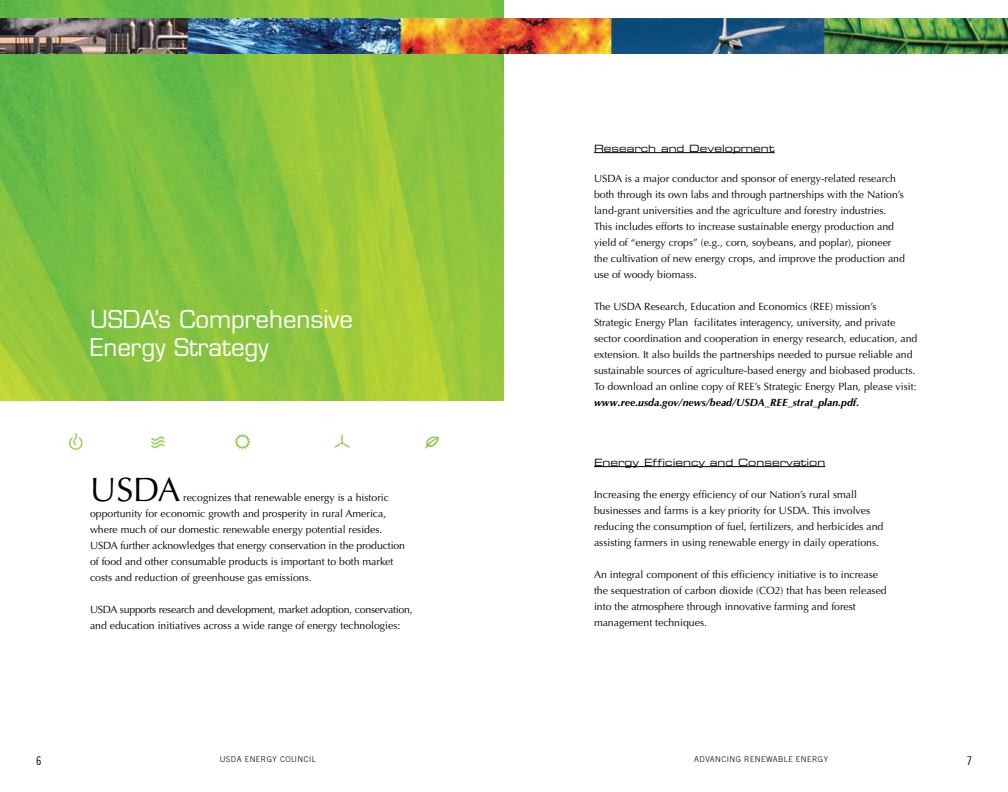
<style>
.page{position:relative;width:1008px;height:792px;background:#fff}
.page>*{position:absolute;margin:0;border:0;box-sizing:border-box;transform-origin:0 0}
.t1{font:33.9px "Optima LT Std";color:#000}
.t2{font:24px/28px "Eurostile LT Std";color:#fff}
.t3{font:12px "Trade Gothic LT Std Cn 18";color:#000}
.t4{font:10.5px/16px "Optima LT Std";color:#000}
.t5{font:10.5px/16px "Optima LT Std";letter-spacing:-.02em;color:#000}
.t6{font:italic 700 10.5px "Optima LT Std";color:#000}
.t7{font:10px "Eurostile LT Std Ex 2";color:#000}
.t8{font:300 8px "Trade Gothic LT Std";letter-spacing:.06em;color:#000}
</style>
<div class="page">
<img style="left:0;top:0;width:504px;height:400px">
<hr style="left:594px;top:152px;width:181px;height:1px;background:#000">
<hr style="left:594px;top:466px;width:231px;height:1px;background:#000">
<img style="left:70px;top:433px;width:369px;height:17px">
<img style="left:0;top:18px;width:1008px;height:35px">
<h2 class="t2" style="left:90px;top:305px;width:264px">USDA’s Comprehensive<br>Energy Strategy</h2>
<h1 class="t1" style="left:90px;top:470px;width:92px">USDA</h1>
<p class="t4" style="left:90px;top:489px;width:317px;text-indent:93px">recognizes that renewable energy is a historic opportunity for economic growth and prosperity in rural America, where much of our domestic renewable energy potential resides.<br>USDA further acknowledges that energy conservation in the production of food and other consumable products is important to both market costs and reduction of greenhouse gas emissions.</p>
<p class="t5" style="left:90px;top:601px;width:324px">USDA supports research and development, market adoption, conservation, and education initiatives across a wide range of energy technologies:</p>
<p class="t7" style="left:594px;top:141px;width:182px">Research and Development</p>
<p class="t4" style="left:594px;top:170px;width:312px">USDA is a major conductor and sponsor of energy-related research both through its own labs and through partnerships with the Nation’s land-grant universities and the agriculture and forestry industries.<br>This includes efforts to increase sustainable energy production and yield of “energy crops” (e.g., corn, soybeans, and poplar), pioneer the cultivation of new energy crops, and improve the production and use of woody biomass.</p>
<p class="t4" style="left:594px;top:298px;width:325px">The USDA Research, Education and Economics (REE) mission’s Strategic Energy Plan facilitates interagency, university, and private sector coordination and cooperation in energy research, education, and extension. It also builds the partnerships needed to pursue reliable and sustainable sources of agriculture-based energy and biobased products.<br>To download an online copy of REE’s Strategic Energy Plan, please visit:</p>
<p class="t6" style="left:594px;top:396px;width:267px">www.ree.usda.gov/news/bead/USDA_REE_strat_plan.pdf.</p>
<p class="t7" style="left:594px;top:455px;width:233px">Energy Efficiency and Conservation</p>
<p class="t4" style="left:594px;top:486px;width:291px">Increasing the energy efficiency of our Nation’s rural small businesses and farms is a key priority for USDA. This involves reducing the consumption of fuel, fertilizers, and herbicides and assisting farmers in using renewable energy in daily operations.</p>
<p class="t4" style="left:594px;top:566px;width:294px">An integral component of this efficiency initiative is to increase the sequestration of carbon dioxide (CO2) that has been released into the atmosphere through innovative farming and forest management techniques.</p>
<p class="t3" style="left:36px;top:753px;width:7px">6</p>
<p class="t3" style="left:967px;top:753px;width:7px">7</p>
<p class="t8" style="left:220px;top:754px;width:31px">USDA ENE</p>
<p class="t8" style="left:261px;top:754px;width:43px">RGY COUNCIL</p>
<p class="t8" style="left:694px;top:754px;width:135px">ADVANCING RENEWABLE ENERGY</p>
</div>
